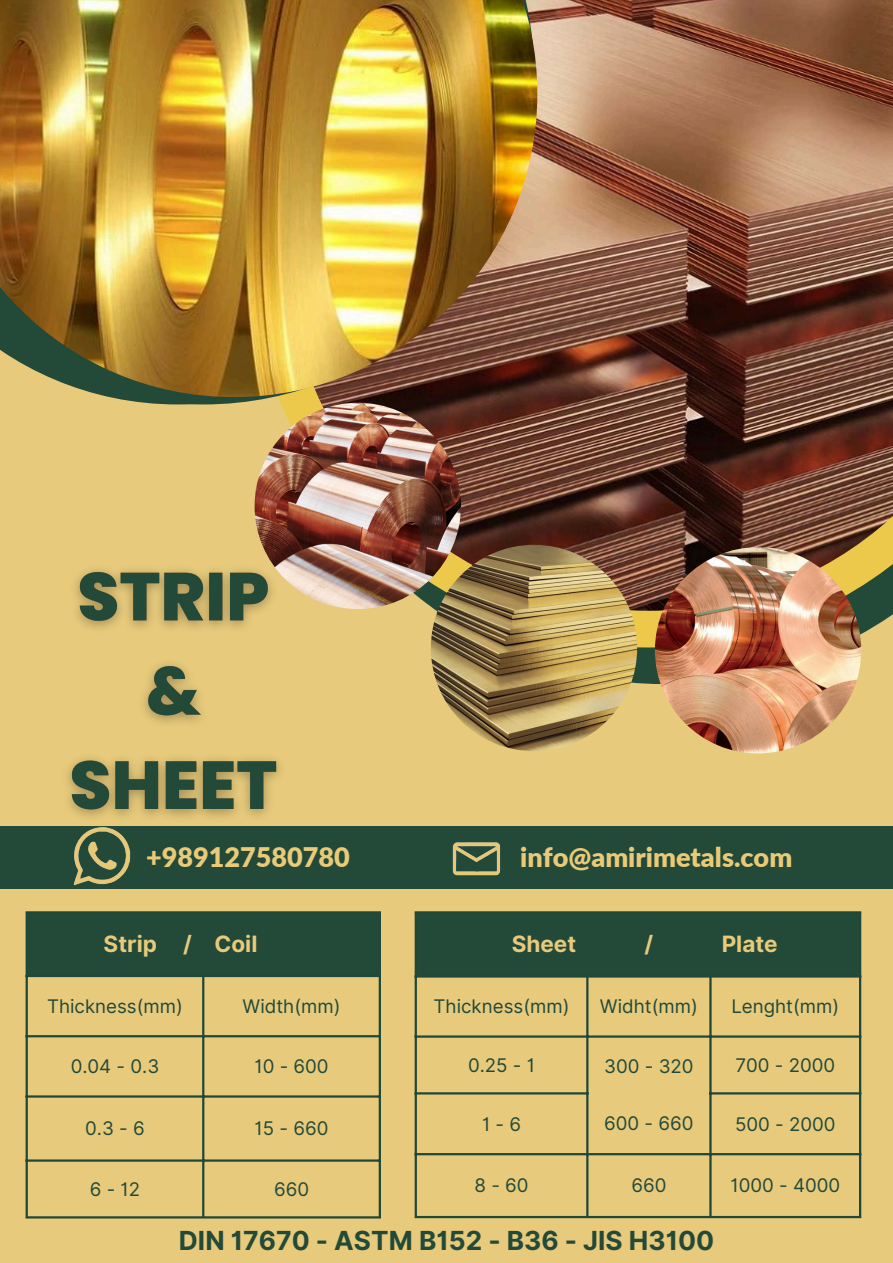
<style>
.page{position:relative;width:893px;height:1263px;background:#e7ca7b}
.page>*{position:absolute;margin:0;border:0;box-sizing:border-box;transform-origin:0 0}
.t1{font:900 27px "Lato";color:#e9ca78}
.t2{font:700 26.25px "Inter";color:#234939}
.t3{font:700 22.5px "Inter";color:#e7ca7b}
.t4{font:18.75px "Inter";color:#234939}
</style>
<div class="page">
<img style="left:286px;top:0;width:607px;height:611px">
<img style="left:655px;top:547px;width:206px;height:206px;border-radius:50%">
<img style="left:431px;top:545px;width:206px;height:206px;border-radius:50%">
<img style="left:255px;top:403px;width:206px;height:206px;border-radius:50%">
<div style="left:0;top:827px;width:893px;height:62px;background:#234939"></div>
<img style="left:0;top:0;width:537px;height:397px">
<div style="left:417px;top:913px;width:442px;height:62px;background:#234939"></div>
<hr style="left:415px;top:913px;width:2px;height:303px;background:#1e4839">
<hr style="left:586px;top:977px;width:2px;height:239px;background:#1e4839">
<hr style="left:709px;top:977px;width:2px;height:239px;background:#1e4839">
<hr style="left:859px;top:913px;width:2px;height:303px;background:#1e4839">
<hr style="left:415px;top:911px;width:446px;height:2px;background:#1e4839">
<hr style="left:415px;top:975px;width:446px;height:2px;background:#1e4839">
<hr style="left:415px;top:1035px;width:446px;height:3px;background:#1e4839">
<hr style="left:415px;top:1092px;width:173px;height:2px;background:#1e4839">
<hr style="left:709px;top:1092px;width:152px;height:2px;background:#1e4839">
<hr style="left:415px;top:1153px;width:446px;height:2px;background:#1e4839">
<hr style="left:415px;top:1216px;width:446px;height:2px;background:#1e4839">
<div style="left:28px;top:913px;width:351px;height:62px;background:#234939"></div>
<hr style="left:26px;top:913px;width:2px;height:303px;background:#1e4839">
<hr style="left:202px;top:977px;width:2px;height:239px;background:#1e4839">
<hr style="left:379px;top:913px;width:2px;height:303px;background:#1e4839">
<hr style="left:26px;top:911px;width:355px;height:2px;background:#1e4839">
<hr style="left:26px;top:975px;width:355px;height:2px;background:#1e4839">
<hr style="left:26px;top:1035px;width:355px;height:2px;background:#1e4839">
<hr style="left:26px;top:1095px;width:355px;height:2px;background:#1e4839">
<hr style="left:26px;top:1159px;width:355px;height:3px;background:#1e4839">
<hr style="left:26px;top:1216px;width:355px;height:2px;background:#1e4839">
<img style="left:73px;top:832px;width:58px;height:54px">
<img style="left:452px;top:842px;width:49px;height:34px">
<img style="left:56px;top:549px;width:237px;height:283px">
<p class="t1" style="left:146px;top:840px;width:205px">+989127580780</p>
<h2 class="t1" style="left:520px;top:840px;width:274px">info@amirimetals.com</h2>
<p class="t3" style="left:104px;top:930px;width:90px">Strip /</p>
<p class="t3" style="left:214px;top:930px;width:44px">Coil</p>
<p class="t3" style="left:511px;top:930px;width:66px">Sheet</p>
<p class="t3" style="left:644px;top:930px;width:10px">/</p>
<p class="t3" style="left:722px;top:930px;width:57px">Plate</p>
<p class="t4" style="left:47px;top:995px;width:137px">Thickness(mm)</p>
<p class="t4" style="left:242px;top:995px;width:99px">Width(mm)</p>
<p class="t4" style="left:433px;top:995px;width:137px">Thickness(mm)</p>
<p class="t4" style="left:600px;top:995px;width:99px">Widht(mm)</p>
<p class="t4" style="left:731px;top:995px;width:109px">Lenght(mm)</p>
<p class="t4" style="left:71px;top:1055px;width:90px">0.04 - 0.3</p>
<p class="t4" style="left:254px;top:1055px;width:76px">10 - 600</p>
<p class="t4" style="left:468px;top:1054px;width:69px">0.25 - 1</p>
<p class="t4" style="left:604px;top:1054px;width:91px">300 - 320</p>
<p class="t4" style="left:735px;top:1054px;width:101px">700 - 2000</p>
<p class="t4" style="left:85px;top:1117px;width:61px">0.3 - 6</p>
<p class="t4" style="left:254px;top:1117px;width:75px">15 - 660</p>
<p class="t4" style="left:482px;top:1112px;width:41px">1-6</p>
<p class="t4" style="left:604px;top:1112px;width:91px">600 - 660</p>
<p class="t4" style="left:735px;top:1112px;width:102px">500 - 2000</p>
<p class="t4" style="left:90px;top:1178px;width:52px">6-12</p>
<p class="t4" style="left:274px;top:1178px;width:37px">660</p>
<p class="t4" style="left:474px;top:1174px;width:56px">8-60</p>
<p class="t4" style="left:631px;top:1174px;width:37px">660</p>
<p class="t4" style="left:730px;top:1174px;width:111px">1000 - 4000</p>
<p class="t2" style="left:179px;top:1225px;width:537px">DIN 17670 - ASTM B152 - B36 - JIS H3100</p>
</div>
